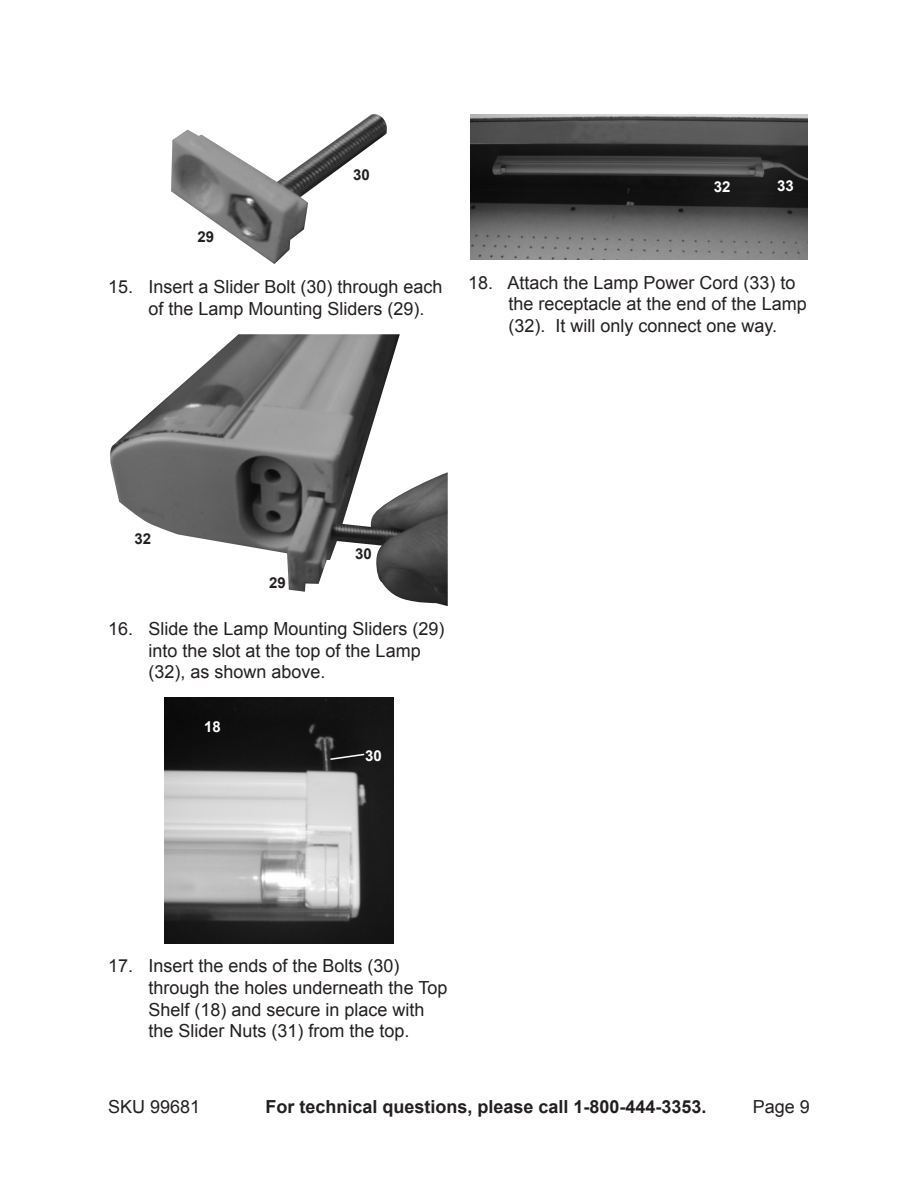
<style>
.page{position:relative;width:918px;height:1188px;background:#fff}
.page>*{position:absolute;margin:0;border:0;box-sizing:border-box;transform-origin:0 0}
.t1{font:18px/21.6px "Arial";color:#231f20}
.t2{font:700 18px "Arial";color:#231f20}
.t3{font:700 15px "Arial";color:#231f20}
.t4{font:700 15px "Arial";color:#fff}
</style>
<div class="page">
<img style="left:171px;top:114px;width:216px;height:150px">
<img style="left:110px;top:334px;width:338px;height:272px">
<img style="left:165px;top:698px;width:228px;height:245px">
<svg style="left:329px;top:753px;width:37px;height:8px"></svg>
<img style="left:470px;top:114px;width:338px;height:146px">
<p class="t3" style="left:353px;top:164px;width:18px">30</p>
<p class="t3" style="left:198px;top:227px;width:18px">29</p>
<p class="t1" style="left:148px;top:276px;width:296px;text-indent:-40px">15. Insert a Slider Bolt (30) through each of the Lamp Mounting Sliders (29).</p>
<p class="t4" style="left:714px;top:177px;width:18px">32</p>
<p class="t4" style="left:777px;top:176px;width:18px">33</p>
<p class="t1" style="left:508px;top:272px;width:300px;text-indent:-40px">18. Attach the Lamp Power Cord (33) to the receptacle at the end of the Lamp (32). It will only connect one way.</p>
<p class="t3" style="left:134px;top:529px;width:18px">32</p>
<p class="t3" style="left:269px;top:573px;width:18px">29</p>
<p class="t3" style="left:355px;top:544px;width:18px">30</p>
<p class="t1" style="left:148px;top:618px;width:298px;text-indent:-40px">16. Slide the Lamp Mounting Sliders (29) into the slot at the top of the Lamp (32), as shown above.</p>
<p class="t4" style="left:204px;top:717px;width:18px">18</p>
<p class="t4" style="left:365px;top:746px;width:18px">30</p>
<p class="t1" style="left:148px;top:955px;width:300px;text-indent:-40px">17. Insert the ends of the Bolts (30) through the holes underneath the Top Shelf (18) and secure in place with the Slider Nuts (31) from the top.</p>
<p class="t1" style="left:108px;top:1096px;width:94px">SKU 99681</p>
<p class="t2" style="left:265px;top:1095px;width:443px">For technical questions, please call 1-800-444-3353.</p>
<p class="t1" style="left:753px;top:1096px;width:59px">Page 9</p>
</div>
